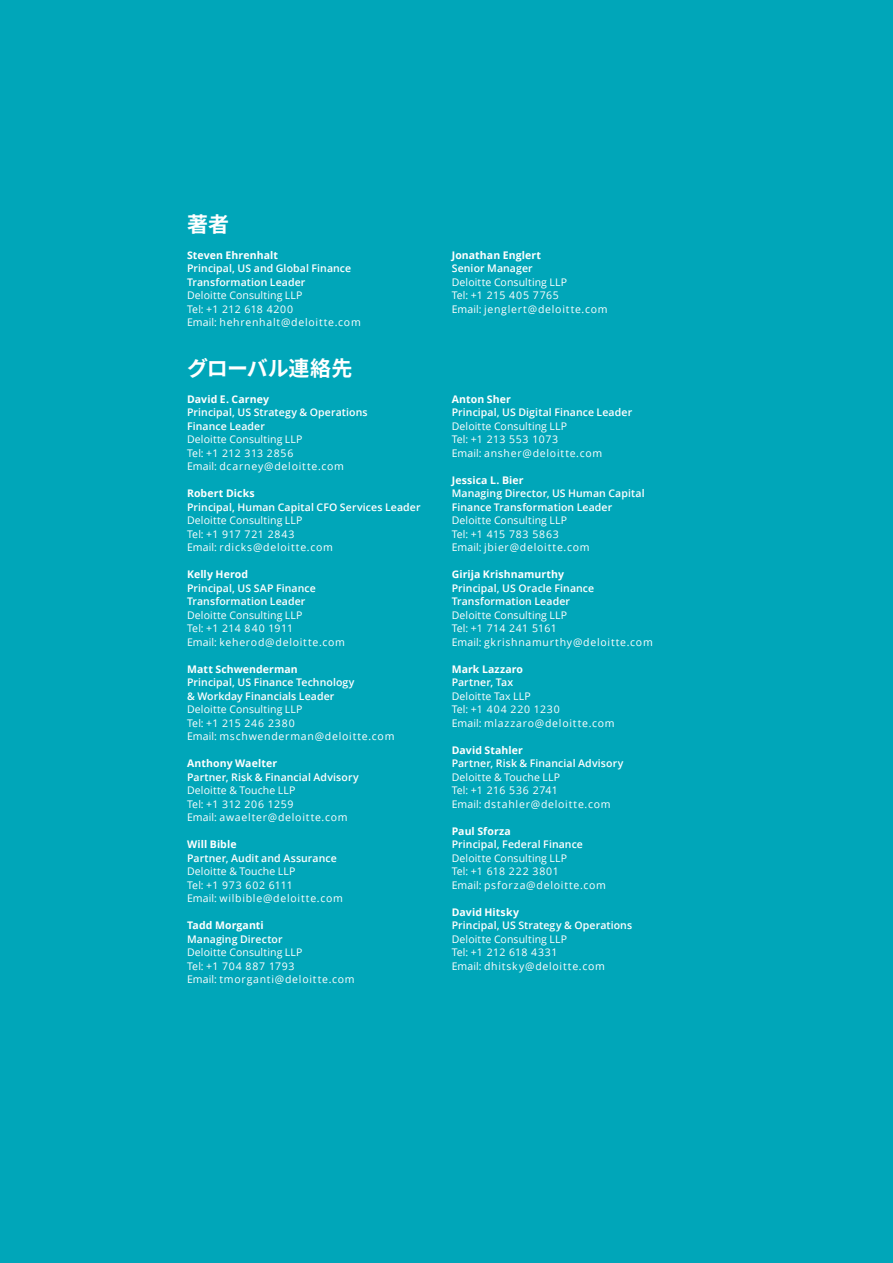
<style>
.page{position:relative;width:893px;height:1263px;background:#00a6b9}
.page>*{position:absolute;margin:0;border:0;box-sizing:border-box;transform-origin:0 0}
.t1{font:700 21px "Noto Sans JP";letter-spacing:-.005em;color:#fff}
.t2{font:10.5px/13.5px "Open Sans";letter-spacing:.02em;color:#fff}
.t3{font:600 10.5px/13.5px "Open Sans";letter-spacing:.01em;color:#fff}
.t4{font:700 10.5px "Open Sans";letter-spacing:.01em;color:#fff}
.t5{font:10.5px/13.5px "Open Sans";letter-spacing:.055em;color:#fff}
.t6{font:10.5px/13.5px "Open Sans";letter-spacing:.05em;color:#fff}
.t7{font:10.5px/13.5px "Open Sans";letter-spacing:.065em;color:#fff}
</style>
<div class="page">
<h1 class="t1" style="left:187px;top:212px;width:44px">著者</h1>
<p class="t4" style="left:187px;top:247px;width:92px">Steven Ehrenhalt</p>
<p class="t3" style="left:187px;top:261px;width:166px">Principal, US and Global Finance<br>Transformation Leader</p>
<p class="t2" style="left:187px;top:288px;width:175px">Deloitte Consulting LLP<br>Tel: +1 212 618 4200<br>Email: hehrenhalt@deloitte.com</p>
<h1 class="t1" style="left:187px;top:356px;width:167px">グローバル連絡先</h1>
<p class="t4" style="left:187px;top:391px;width:83px">David E. Carney</p>
<p class="t3" style="left:187px;top:405px;width:182px">Principal, US Strategy &amp; Operations<br>Finance Leader</p>
<p class="t2" style="left:187px;top:432px;width:158px">Deloitte Consulting LLP<br>Tel: +1 212 313 2856<br>Email: dcarney@deloitte.com</p>
<p class="t4" style="left:187px;top:486px;width:69px">Robert Dicks</p>
<p class="t3" style="left:187px;top:500px;width:235px">Principal, Human Capital CFO Services Leader</p>
<p class="t2" style="left:187px;top:513px;width:147px">Deloitte Consulting LLP<br>Tel: +1 917 721 2843<br>Email: rdicks@deloitte.com</p>
<p class="t4" style="left:187px;top:567px;width:63px">Kelly Herod</p>
<p class="t3" style="left:187px;top:581px;width:130px">Principal, US SAP Finance<br>Transformation Leader</p>
<p class="t2" style="left:187px;top:608px;width:159px">Deloitte Consulting LLP<br>Tel: +1 214 840 1911<br>Email: keherod@deloitte.com</p>
<p class="t4" style="left:187px;top:661px;width:112px">Matt Schwenderman</p>
<p class="t3" style="left:187px;top:675px;width:169px">Principal, US Finance Technology &amp; Workday Financials Leader</p>
<p class="t5" style="left:187px;top:702px;width:209px">Deloitte Consulting LLP<br>Tel: +1 215 246 2380<br>Email: mschwenderman@deloitte.com</p>
<p class="t4" style="left:187px;top:756px;width:92px">Anthony Waelter</p>
<p class="t3" style="left:187px;top:770px;width:173px">Partner, Risk &amp; Financial Advisory</p>
<p class="t6" style="left:187px;top:783px;width:162px">Deloitte &amp; Touche LLP<br>Tel: +1 312 206 1259<br>Email: awaelter@deloitte.com</p>
<p class="t4" style="left:187px;top:837px;width:51px">Will Bible</p>
<p class="t3" style="left:187px;top:851px;width:151px">Partner, Audit and Assurance</p>
<p class="t2" style="left:187px;top:864px;width:157px">Deloitte &amp; Touche LLP<br>Tel: +1 973 602 6111<br>Email: wilbible@deloitte.com</p>
<p class="t4" style="left:187px;top:918px;width:78px">Tadd Morganti</p>
<p class="t3" style="left:187px;top:932px;width:97px">Managing Director</p>
<p class="t2" style="left:187px;top:945px;width:169px">Deloitte Consulting LLP<br>Tel: +1 704 887 1793<br>Email: tmorganti@deloitte.com</p>
<p class="t4" style="left:452px;top:247px;width:91px">Jonathan Englert</p>
<p class="t3" style="left:452px;top:261px;width:83px">Senior Manager</p>
<p class="t2" style="left:452px;top:275px;width:157px">Deloitte Consulting LLP<br>Tel: +1 215 405 7765<br>Email: jenglert@deloitte.com</p>
<p class="t4" style="left:452px;top:392px;width:61px">Anton Sher</p>
<p class="t3" style="left:452px;top:405px;width:182px">Principal, US Digital Finance Leader</p>
<p class="t2" style="left:452px;top:419px;width:152px">Deloitte Consulting LLP<br>Tel: +1 213 553 1073<br>Email: ansher@deloitte.com</p>
<p class="t4" style="left:452px;top:473px;width:74px">Jessica L. Bier</p>
<p class="t3" style="left:452px;top:486px;width:194px">Managing Director, US Human Capital<br>Finance Transformation Leader</p>
<p class="t2" style="left:452px;top:513px;width:139px">Deloitte Consulting LLP<br>Tel: +1 415 783 5863<br>Email: jbier@deloitte.com</p>
<p class="t4" style="left:452px;top:567px;width:114px">Girija Krishnamurthy</p>
<p class="t3" style="left:452px;top:581px;width:144px">Principal, US Oracle Finance<br>Transformation Leader</p>
<p class="t2" style="left:452px;top:608px;width:203px">Deloitte Consulting LLP<br>Tel: +1 714 241 5161<br>Email: gkrishnamurthy@deloitte.com</p>
<p class="t4" style="left:452px;top:662px;width:73px">Mark Lazzaro</p>
<p class="t3" style="left:452px;top:675px;width:63px">Partner, Tax</p>
<p class="t7" style="left:452px;top:689px;width:164px">Deloitte Tax LLP<br>Tel: +1 404 220 1230<br>Email: mlazzaro@deloitte.com</p>
<p class="t4" style="left:452px;top:743px;width:73px">David Stahler</p>
<p class="t3" style="left:452px;top:756px;width:173px">Partner, Risk &amp; Financial Advisory</p>
<p class="t2" style="left:452px;top:770px;width:160px">Deloitte &amp; Touche LLP<br>Tel: +1 216 536 2741<br>Email: dstahler@deloitte.com</p>
<p class="t4" style="left:452px;top:824px;width:61px">Paul Sforza</p>
<p class="t3" style="left:452px;top:837px;width:133px">Principal, Federal Finance</p>
<p class="t2" style="left:452px;top:851px;width:156px">Deloitte Consulting LLP<br>Tel: +1 618 222 3801<br>Email: psforza@deloitte.com</p>
<p class="t4" style="left:452px;top:905px;width:69px">David Hitsky</p>
<p class="t3" style="left:452px;top:919px;width:182px">Principal, US Strategy &amp; Operations</p>
<p class="t2" style="left:452px;top:932px;width:155px">Deloitte Consulting LLP<br>Tel: +1 212 618 4331<br>Email: dhitsky@deloitte.com</p>
</div>
